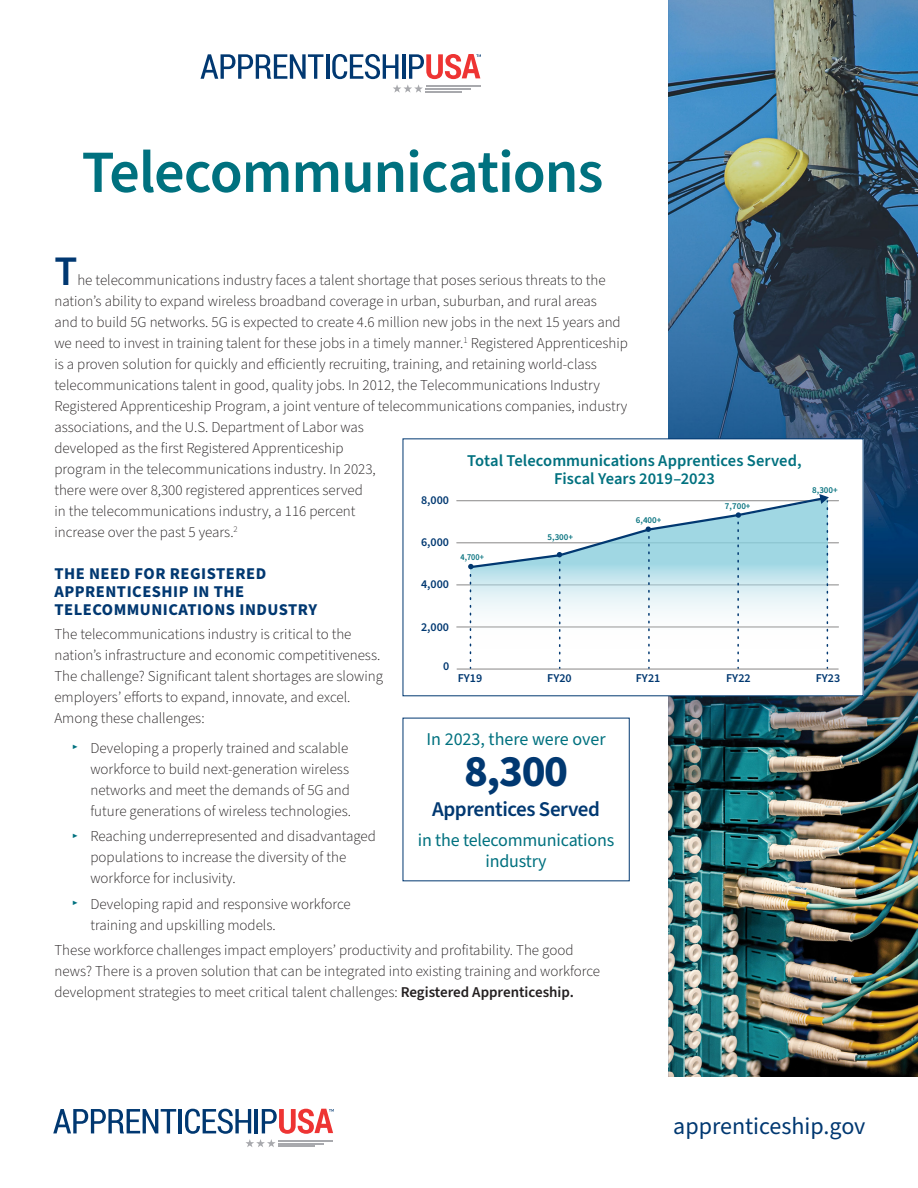
<style>
.page{position:relative;width:918px;height:1188px;background:#fff}
.page>*{position:absolute;margin:0;border:0;box-sizing:border-box;transform-origin:0 0}
.t1{font:600 60px "Source Sans Pro";letter-spacing:-.015em;color:#00717f}
.CALLOUT_Body_Boxed{font:700 45px "Source Sans Pro";color:#013871}
.BodyText1_wDropCap{font:600 42px "Source Sans Pro";color:#013871}
.t2{font:24px "Source Sans Pro";color:#013871}
.CALLOUT_Body_Boxed-2{font:600 21px "Source Sans Pro";letter-spacing:-.02em;color:#013871}
.CALLOUT_Body_Boxed-3{font:18px/21px "Source Sans Pro";letter-spacing:-.01em;color:#00717f;text-align:center}
.BodyText1__6{font:18px "Source Sans Pro";color:#00717f}
.t3{font:700 16.5px/18px "Source Sans Pro";letter-spacing:.03em;color:#013871}
.Figure_Title{font:600 16.5px/18px "Source Sans Pro";color:#00717f;text-align:center}
.BodyText1_wDropCap-2{font:300 15px/21px "Source Sans Pro";color:#231f20}
.BodyText1__6-2{font:300 15px/21px "Source Sans Pro";color:#231f20}
.t4{font:600 12px "Source Sans Pro";color:#013871}
.t5{font:600 9px "Source Sans Pro";color:#07727f}
.t6{font:600 9px "Source Sans Pro";color:#07727f;scale:.91 1}
.s1{font-size:9px;color:#00717f}
.s2{font-weight:600}
</style>
<div class="page">
<img style="left:669px;top:0;width:249px;height:1076px">
<svg style="left:201px;top:54px;width:122px;height:25px"></svg>
<hr style="left:326px;top:54px;width:3px;height:25px;background:#013871">
<svg style="left:332px;top:54px;width:149px;height:39px"></svg>
<div style="left:403px;top:439px;width:460px;height:257px;background:#fff"></div>
<hr style="left:457px;top:500px;width:382px;height:1px;background:#888787">
<hr style="left:457px;top:585px;width:382px;height:1px;background:#888787">
<hr style="left:457px;top:543px;width:382px;height:1px;background:#888787">
<hr style="left:457px;top:627px;width:382px;height:1px;background:#888787">
<hr style="left:457px;top:669px;width:382px;height:1px;background:#888787">
<svg style="left:468px;top:494px;width:361px;height:174px"></svg>
<svg style="left:53px;top:1109px;width:123px;height:24px"></svg>
<hr style="left:179px;top:1109px;width:3px;height:24px;background:#013871">
<svg style="left:185px;top:1109px;width:149px;height:38px"></svg>
<h1 class="t1" style="left:82px;top:132px;width:523px">Telecommunications</h1>
<p class="BodyText1_wDropCap" style="left:54px;top:243px;width:24px">T</p>
<p class="BodyText1_wDropCap-2" style="left:54px;top:270px;width:575px;text-indent:23px">he telecommunications industry faces a talent shortage that poses serious threats to the nation’s ability to expand wireless broadband coverage in urban, suburban, and rural areas<br>and to build 5G networks. 5G is expected to create 4.6 million new jobs in the next 15 years and we need to invest in training talent for these jobs in a timely manner.<sup>1</sup> Registered Apprenticeship is a proven solution for quickly and efficiently recruiting, training, and retaining world-class telecommunications talent in good, quality jobs. In 2012, the Telecommunications Industry Registered Apprenticeship Program, a joint venture of telecommunications companies, industry associations, and the U.S. Department of Labor was<br>developed as the first Registered Apprenticeship<br>program in the telecommunications industry. In 2023,<br>there were over 8,300 registered apprentices served<br>in the telecommunications industry, a 116 percent<br>increase over the past 5 years.<sup>2</sup></p>
<h2 class="t3" style="left:54px;top:565px;width:264px">THE NEED FOR REGISTERED<br>APPRENTICESHIP IN THE<br>TELECOMMUNICATIONS INDUSTRY</h2>
<p class="BodyText1__6-2" style="left:54px;top:624px;width:330px">The telecommunications industry is critical to the nation’s infrastructure and economic competitiveness.<br>The challenge? Significant talent shortages are slowing employers’ efforts to expand, innovate, and excel.<br>Among these challenges:</p>
<p class="BodyText1_wDropCap-2" style="left:90px;top:738px;width:262px;text-indent:-18px"><span class="s1">▶</span> Developing a properly trained and scalable workforce to build next-generation wireless networks and meet the demands of 5G and future generations of wireless technologies.</p>
<p class="BodyText1_wDropCap-2" style="left:90px;top:826px;width:287px;text-indent:-18px"><span class="s1">▶</span> Reaching underrepresented and disadvantaged populations to increase the diversity of the workforce for inclusivity.</p>
<p class="BodyText1_wDropCap-2" style="left:90px;top:894px;width:262px;text-indent:-18px"><span class="s1">▶</span> Developing rapid and responsive workforce training and upskilling models.</p>
<p class="BodyText1__6-2" style="left:54px;top:940px;width:547px">These workforce challenges impact employers’ productivity and profitability. The good news? There is a proven solution that can be integrated into existing training and workforce development strategies to meet critical talent challenges: <span class="s2">Registered Apprenticeship.</span></p>
<p class="Figure_Title" style="left:467px;top:452px;width:336px">Total Telecommunications Apprentices Served,<br>Fiscal Years 2019–2023</p>
<p class="t5" style="left:812px;top:484px;width:27px">8,300+</p>
<p class="t4" style="left:421px;top:492px;width:30px">8,000</p>
<p class="t4" style="left:421px;top:534px;width:30px">6,000</p>
<p class="t5" style="left:725px;top:500px;width:27px">7,700+</p>
<p class="t5" style="left:636px;top:514px;width:27px">6,400+</p>
<p class="t5" style="left:548px;top:531px;width:27px">5,300+</p>
<p class="t6" style="left:461px;top:551px;width:27px">4,700+</p>
<p class="t4" style="left:421px;top:576px;width:30px">4,000</p>
<p class="t4" style="left:421px;top:619px;width:30px">2,000</p>
<p class="t4" style="left:443px;top:658px;width:8px">0</p>
<p class="t4" style="left:458px;top:670px;width:26px">FY19</p>
<p class="t4" style="left:547px;top:670px;width:26px">FY20</p>
<p class="t4" style="left:636px;top:670px;width:26px">FY21</p>
<p class="t4" style="left:726px;top:670px;width:26px">FY22</p>
<p class="t4" style="left:816px;top:670px;width:26px">FY23</p>
<p class="BodyText1__6" style="left:427px;top:727px;width:181px">In 2023, there were over</p>
<p class="CALLOUT_Body_Boxed" style="left:464px;top:740px;width:106px">8,300</p>
<p class="CALLOUT_Body_Boxed-2" style="left:432px;top:795px;width:169px">Apprentices Served</p>
<p class="CALLOUT_Body_Boxed-3" style="left:418px;top:830px;width:198px">in the telecommunications industry</p>
<p class="t2" style="left:673px;top:1110px;width:194px">apprenticeship.gov</p>
</div>
